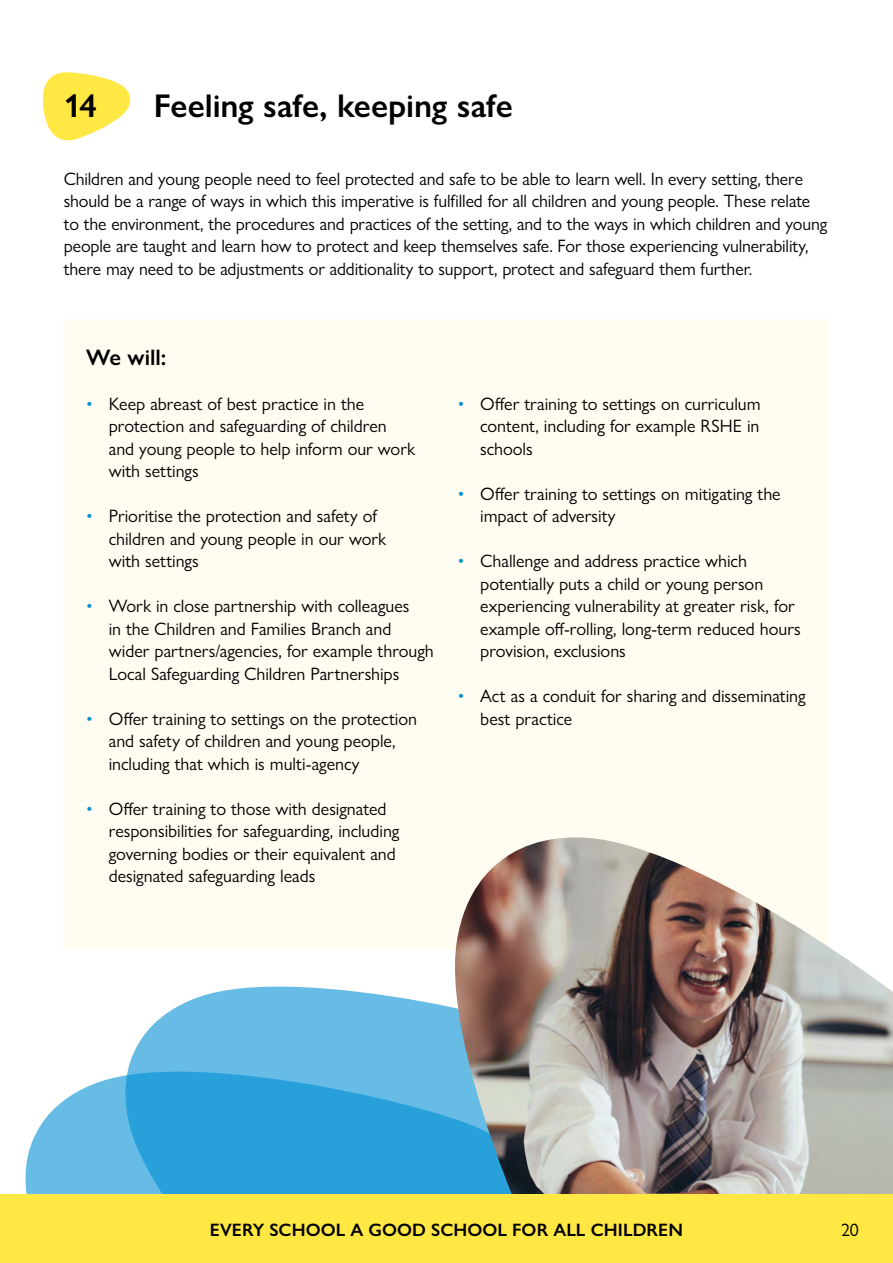
<style>
.page{position:relative;width:893px;height:1263px;background:#fff}
.page>*{position:absolute;margin:0;border:0;box-sizing:border-box;transform-origin:0 0}
.t1{font:600 33px "Gill Sans Nova";color:#000}
.t2{font:600 22.5px "Gill Sans Nova";color:#000}
.t3{font:18px/22.5px "Gill Sans Nova";letter-spacing:-.005em;color:#000}
.t4{font:600 18px "Gill Sans Nova";letter-spacing:.005em;color:#000}
.s1{color:#0090d4}
</style>
<div class="page">
<svg style="left:42px;top:72px;width:89px;height:69px"></svg>
<div style="left:64px;top:320px;width:765px;height:630px;background:#fffdf1"></div>
<svg style="left:129px;top:986px;width:319px;height:78px;fill:#66bce5"></svg>
<svg style="left:18px;top:1064px;width:430px;height:131px;background:#4eb1df"></svg>
<img style="left:448px;top:837px;width:445px;height:358px">
<div style="left:0;top:1195px;width:893px;height:68px;background:#ffe843"></div>
<h1 class="t1" style="left:64px;top:86px;width:35px">14</h1>
<h1 class="t1" style="left:154px;top:86px;width:360px">Feeling safe, keeping safe</h1>
<p class="t3" style="left:64px;top:167px;width:765px">Children and young people need to feel protected and safe to be able to learn well. In every setting, there should be a range of ways in which this imperative is fulfilled for all children and young people. These relate to the environment, the procedures and practices of the setting, and to the ways in which children and young people are taught and learn how to protect and keep themselves safe. For those experiencing vulnerability, there may need to be adjustments or additionality to support, protect and safeguard them further.</p>
<p class="t2" style="left:86px;top:343px;width:82px">We will:</p>
<p class="t3" style="left:109px;top:392px;width:308px;text-indent:-22px"><span class="s1">•</span> Keep abreast of best practice in the protection and safeguarding of children and young people to help inform our work with settings</p>
<p class="t3" style="left:109px;top:505px;width:279px;text-indent:-22px"><span class="s1">•</span> Prioritise the protection and safety of children and young people in our work with settings</p>
<p class="t3" style="left:109px;top:595px;width:327px;text-indent:-22px"><span class="s1">•</span> Work in close partnership with colleagues<br>in the Children and Families Branch and wider partners/agencies, for example through Local Safeguarding Children Partnerships</p>
<p class="t3" style="left:109px;top:707px;width:310px;text-indent:-22px"><span class="s1">•</span> Offer training to settings on the protection and safety of children and young people, including that which is multi-agency</p>
<p class="t3" style="left:109px;top:797px;width:292px;text-indent:-22px"><span class="s1">•</span> Offer training to those with designated responsibilities for safeguarding, including governing bodies or their equivalent and designated safeguarding leads</p>
<p class="t3" style="left:480px;top:392px;width:282px;text-align:justify;text-indent:-22px"><span class="s1">•</span> Offer training to settings on curriculum content, including for example RSHE in schools</p>
<p class="t3" style="left:480px;top:482px;width:302px;text-indent:-22px"><span class="s1">•</span> Offer training to settings on mitigating the impact of adversity</p>
<p class="t3" style="left:480px;top:550px;width:322px;text-indent:-22px"><span class="s1">•</span> Challenge and address practice which potentially puts a child or young person experiencing vulnerability at greater risk, for example off-rolling, long-term reduced hours provision, exclusions</p>
<p class="t3" style="left:480px;top:685px;width:327px;text-indent:-23px"><span class="s1">•</span> Act as a conduit for sharing and disseminating best practice</p>
<p class="t4" style="left:210px;top:1219px;width:475px">EVERY SCHOOL A GOOD SCHOOL FOR ALL CHILDREN</p>
<p class="t3" style="left:841px;top:1219px;width:19px">20</p>
</div>
